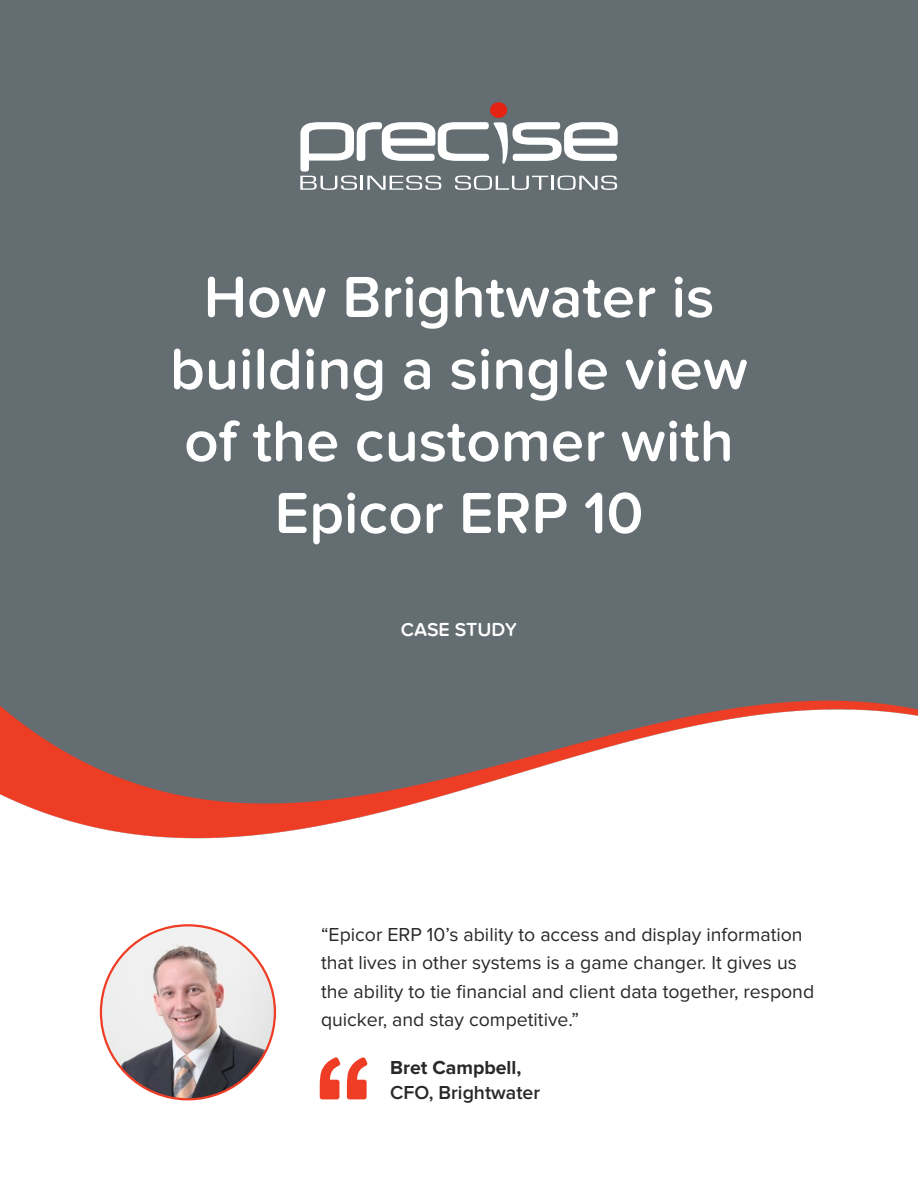
<style>
.page{position:relative;width:918px;height:1188px;background:#fff}
.page>*{position:absolute;margin:0;border:0;box-sizing:border-box;transform-origin:0 0}
.t1{font:600 60px/72px "Proxima Nova Soft";color:#fff;text-align:center}
.t2{font:19.5px/28.5px "Proxima Nova";color:#282827}
.t3{font:600 19.5px "Proxima Nova";color:#282827}
.t4{font:700 19.5px "Proxima Nova";color:#282827}
.t5{font:600 19.5px "Proxima Nova Soft";letter-spacing:-.005em;color:#fff}
</style>
<div class="page">
<img style="left:0;top:0;width:918px;height:1101px">
<svg style="left:320px;top:1057px;width:21px;height:42px"></svg>
<svg style="left:347px;top:1057px;width:21px;height:42px"></svg>
<div style="left:490px;top:102px;width:17px;height:16px;background:#e42313;border-radius:50%"></div>
<svg style="left:300px;top:122px;width:318px;height:68px"></svg>
<img style="left:101px;top:925px;width:174px;height:174px;border-radius:87px">
<h1 class="t1" style="left:170px;top:262px;width:580px">How Brightwater is building a single view of the customer with<br>Epicor ERP 10</h1>
<p class="t5" style="left:401px;top:619px;width:118px">CASE STUDY</p>
<p class="t2" style="left:321px;top:920px;width:495px">“Epicor ERP 10’s ability to access and display information that lives in other systems is a game changer. It gives us the ability to tie financial and client data together, respond quicker, and stay competitive.”</p>
<p class="t4" style="left:390px;top:1058px;width:133px">Bret Campbell,</p>
<p class="t3" style="left:390px;top:1082px;width:152px">CFO, Brightwater</p>
</div>
